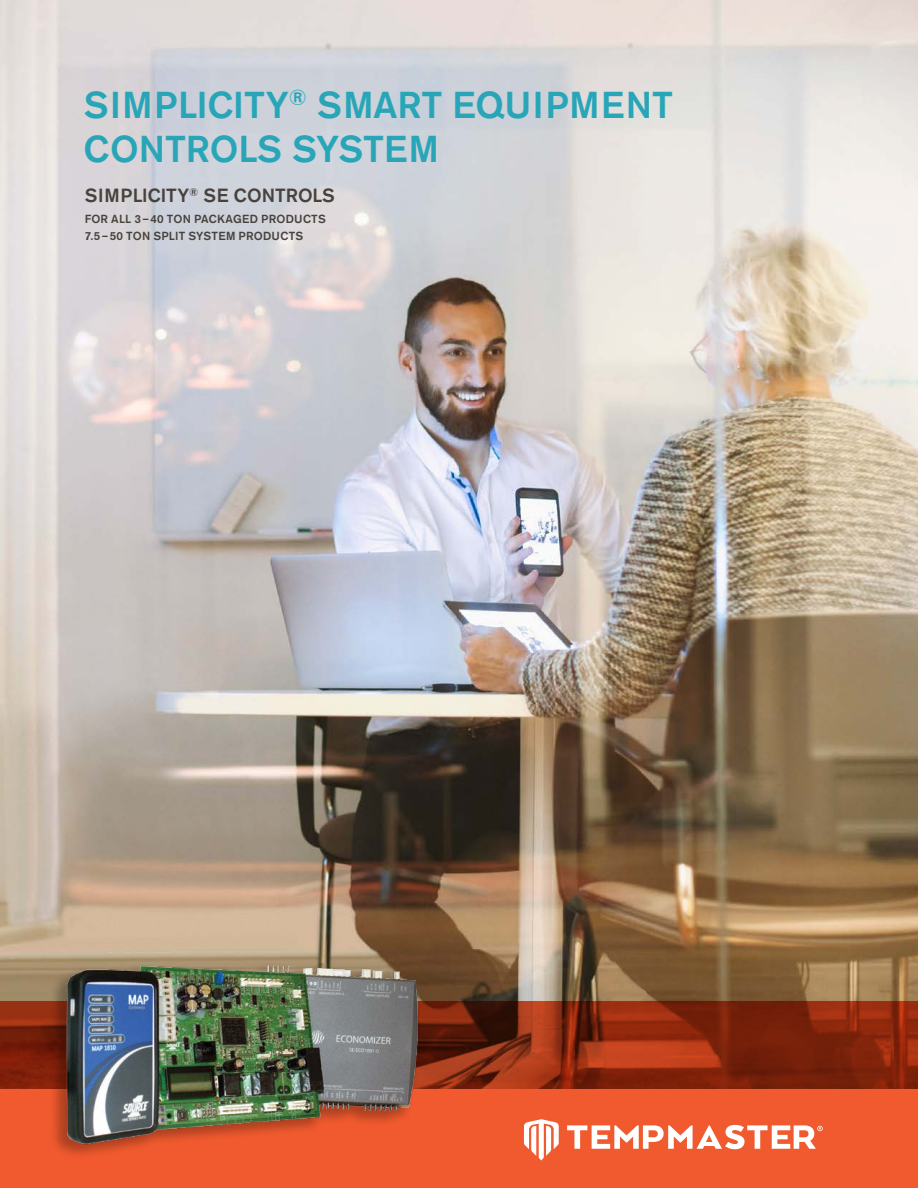
<style>
.page{position:relative;width:918px;height:1188px;background:#fff}
.page>*{position:absolute;margin:0;border:0;box-sizing:border-box;transform-origin:0 0}
.t1{font:500 37.2px/44.5px "Akzidenz Grotesk BE";color:#28a6b8}
.t2{font:500 18.9px "Akzidenz Grotesk BE";color:#48423d}
.INSIDE_SPREAD___subh{font:500 11.7px "Akzidenz Grotesk BE";letter-spacing:.02em;color:#48423d}
</style>
<div class="page">
<img style="left:0;top:0;width:918px;height:1001px">
<svg style="left:1px;top:1001px;width:917px;height:187px;background:#bf421f"></svg>
<svg style="left:524px;top:1119px;width:35px;height:42px"></svg>
<svg style="left:567px;top:1125px;width:256px;height:24px"></svg>
<div style="left:49px;top:961px;width:372px;height:199px;background:#000;opacity:.28"></div>
<img style="left:54px;top:916px;width:367px;height:240px">
<img style="left:0;top:1001px;width:1px;height:88px">
<hr style="left:0;top:1089px;width:1px;height:99px;background:#f15a2e">
<p class="t1" style="left:84px;top:82px;width:591px">SIMPLICITY<sup>®</sup> SMART EQUIPMENT<br>CONTROLS SYSTEM</p>
<p class="t2" style="left:85px;top:184px;width:252px">SIMPLICITY<sup>®</sup> SE CONTROLS</p>
<p class="INSIDE_SPREAD___subh" style="left:85px;top:211px;width:243px">FOR ALL 3–40 TON PACKAGED PRODUCTS</p>
<p class="INSIDE_SPREAD___subh" style="left:85px;top:229px;width:220px">7.5–50 TON SPLIT SYSTEM PRODUCTS</p>
</div>
